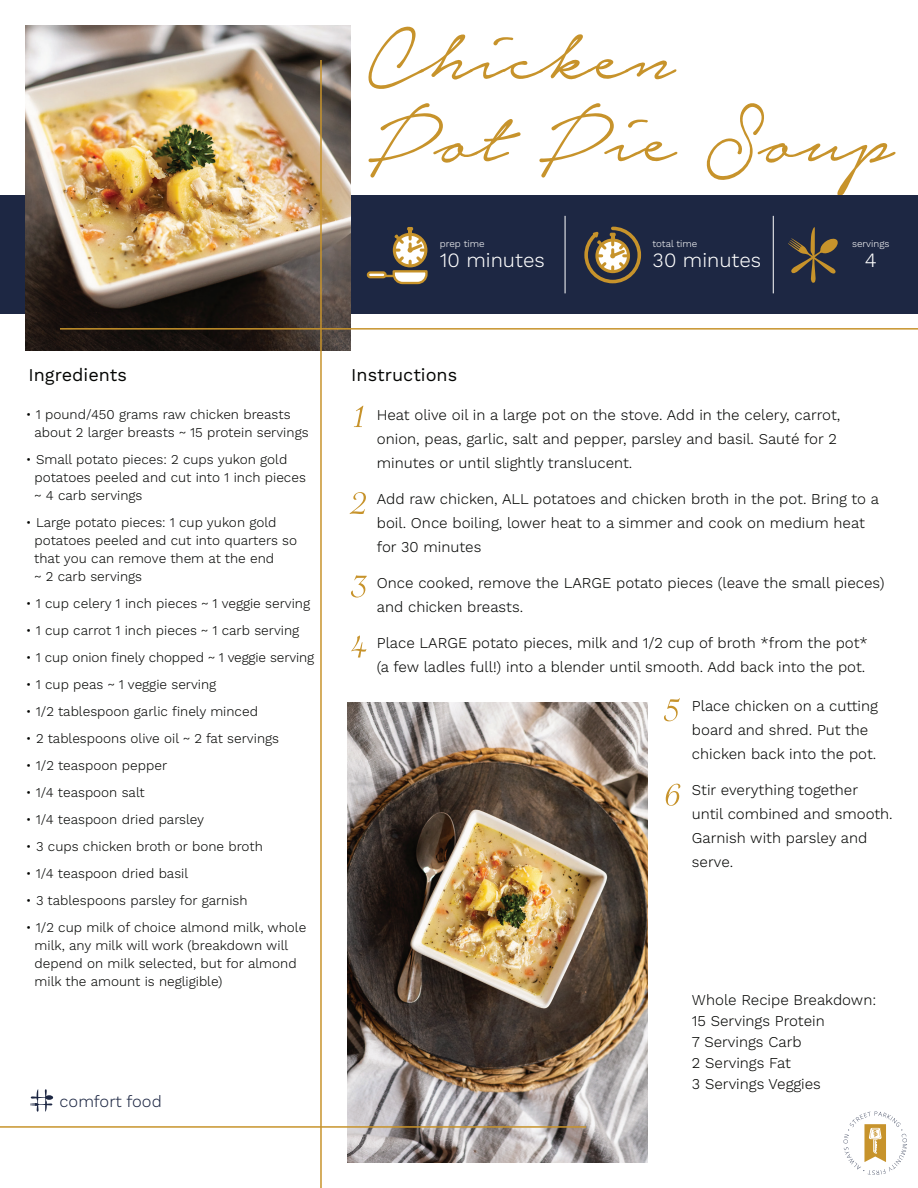
<style>
.page{position:relative;width:918px;height:1188px;background:#fff}
.page>*{position:absolute;margin:0;border:0;box-sizing:border-box;transform-origin:0 0}
.t1{font:106.5px/82.3px "Notera";color:#c7932b}
.t2{font:54px/85.1px "Savoye Let Plain";color:#c7932b;text-align:justify}
.t3{font:300 20.25px "Work Sans";color:#fff}
.t4{font:18px "Work Sans";color:#040503}
.t5{font:300 16.35px "Work Sans";color:#1d2743}
.t6{font:300 15px/24px "Work Sans";color:#040503}
.t7{font:300 13.5px/18px "Work Sans";color:#040503}
.t8{font:300 9.75px "Work Sans";color:#fff}
</style>
<div class="page">
<svg style="left:843px;top:1111px;width:64px;height:64px"></svg>
<div style="left:0;top:195px;width:918px;height:119px;background:#1d2743"></div>
<svg style="left:384px;top:227px;width:44px;height:58px"></svg>
<div style="left:368px;top:272px;width:17px;height:5px;background:#fff;border-radius:2px"></div>
<div style="left:367px;top:271px;width:20px;height:7px;border:2px solid #c7932b;border-radius:2px"></div>
<svg style="left:788px;top:227px;width:50px;height:56px"></svg>
<svg style="left:584px;top:226px;width:58px;height:58px"></svg>
<hr style="left:565px;top:216px;width:1px;height:77px;background:#fff">
<hr style="left:773px;top:216px;width:1px;height:77px;background:#fff">
<img style="left:347px;top:703px;width:301px;height:459px">
<img style="left:26px;top:26px;width:325px;height:325px">
<hr style="left:320px;top:60px;width:2px;height:1128px;background:#c7932b">
<hr style="left:60px;top:328px;width:858px;height:2px;background:#c7932b">
<hr style="left:0;top:1126px;width:586px;height:2px;background:#c7932b">
<svg style="left:30px;top:1089px;width:23px;height:23px"></svg>
<h1 class="t1" style="left:368px;top:18px;width:527px">Chicken<br>Pot Pie Soup</h1>
<p class="t8" style="left:652px;top:238px;width:46px">total time</p>
<p class="t8" style="left:440px;top:238px;width:46px">prep time</p>
<h3 class="t3" style="left:440px;top:248px;width:106px">10 minutes</h3>
<h3 class="t3" style="left:653px;top:248px;width:110px">30 minutes</h3>
<p class="t8" style="left:852px;top:238px;width:39px">servings</p>
<h3 class="t3" style="left:865px;top:248px;width:13px">4</h3>
<h3 class="t4" style="left:28px;top:365px;width:100px">Ingredients</h3>
<h3 class="t4" style="left:351px;top:365px;width:107px">Instructions</h3>
<p class="t7" style="left:35px;top:406px;width:276px;text-indent:-9px">• 1 pound/450 grams raw chicken breasts about 2 larger breasts ~ 15 protein servings</p>
<p class="t7" style="left:35px;top:451px;width:273px;text-indent:-9px">• Small potato pieces: 2 cups yukon gold potatoes peeled and cut into 1 inch pieces ~ 4 carb servings</p>
<p class="t7" style="left:34px;top:514px;width:264px;text-indent:-8px">• Large potato pieces: 1 cup yukon gold potatoes peeled and cut into quarters so that you can remove them at the end<br>~ 2 carb servings</p>
<p class="t7" style="left:26px;top:595px;width:286px">• 1 cup celery 1 inch pieces ~ 1 veggie serving</p>
<p class="t7" style="left:26px;top:622px;width:275px">• 1 cup carrot 1 inch pieces ~ 1 carb serving</p>
<p class="t7" style="left:26px;top:649px;width:290px">• 1 cup onion finely chopped ~ 1 veggie serving</p>
<p class="t7" style="left:26px;top:676px;width:192px">• 1 cup peas ~ 1 veggie serving</p>
<p class="t7" style="left:26px;top:703px;width:234px">• 1/2 tablespoon garlic finely minced</p>
<p class="t7" style="left:26px;top:730px;width:255px">• 2 tablespoons olive oil ~ 2 fat servings</p>
<p class="t7" style="left:26px;top:757px;width:143px">• 1/2 teaspoon pepper</p>
<p class="t7" style="left:26px;top:784px;width:120px">• 1/4 teaspoon salt</p>
<p class="t7" style="left:26px;top:811px;width:180px">• 1/4 teaspoon dried parsley</p>
<p class="t7" style="left:26px;top:838px;width:238px">• 3 cups chicken broth or bone broth</p>
<p class="t7" style="left:26px;top:865px;width:164px">• 1/4 teaspoon dried basil</p>
<p class="t7" style="left:26px;top:892px;width:223px">• 3 tablespoons parsley for garnish</p>
<p class="t7" style="left:35px;top:919px;width:273px;text-indent:-9px">• 1/2 cup milk of choice almond milk, whole milk, any milk will work (breakdown will depend on milk selected, but for almond milk the amount is negligible)</p>
<h2 class="t2" style="left:353px;top:369px;width:18px">1<br>2<br>3</h2>
<h2 class="t2" style="left:353px;top:599px;width:18px">4</h2>
<p class="t6" style="left:377px;top:403px;width:465px">Heat olive oil in a large pot on the stove. Add in the celery, carrot, onion, peas, garlic, salt and pepper, parsley and basil. Sauté for 2 minutes or until slightly translucent.</p>
<p class="t6" style="left:377px;top:487px;width:504px">Add raw chicken, ALL potatoes and chicken broth in the pot. Bring to a boil. Once boiling, lower heat to a simmer and cook on medium heat for 30 minutes</p>
<p class="t6" style="left:377px;top:571px;width:509px">Once cooked, remove the LARGE potato pieces (leave the small pieces) and chicken breasts.</p>
<p class="t6" style="left:377px;top:631px;width:492px">Place LARGE potato pieces, milk and 1/2 cup of broth *from the pot* (a few ladles full!) into a blender until smooth. Add back into the pot.</p>
<h2 class="t2" style="left:666px;top:662px;width:17px">5</h2>
<p class="t6" style="left:692px;top:694px;width:187px">Place chicken on a cutting board and shred. Put the chicken back into the pot.</p>
<p class="t6" style="left:692px;top:778px;width:202px">Stir everything together until combined and smooth.<br>Garnish with parsley and serve.</p>
<h2 class="t2" style="left:666px;top:747px;width:18px">6</h2>
<p class="t5" style="left:60px;top:1091px;width:104px">comfort food</p>
<p class="t6" style="left:692px;top:990px;width:186px;line-height:21px">Whole Recipe Breakdown:<br>15 Servings Protein<br>7 Servings Carb<br>2 Servings Fat<br>3 Servings Veggies</p>
</div>
